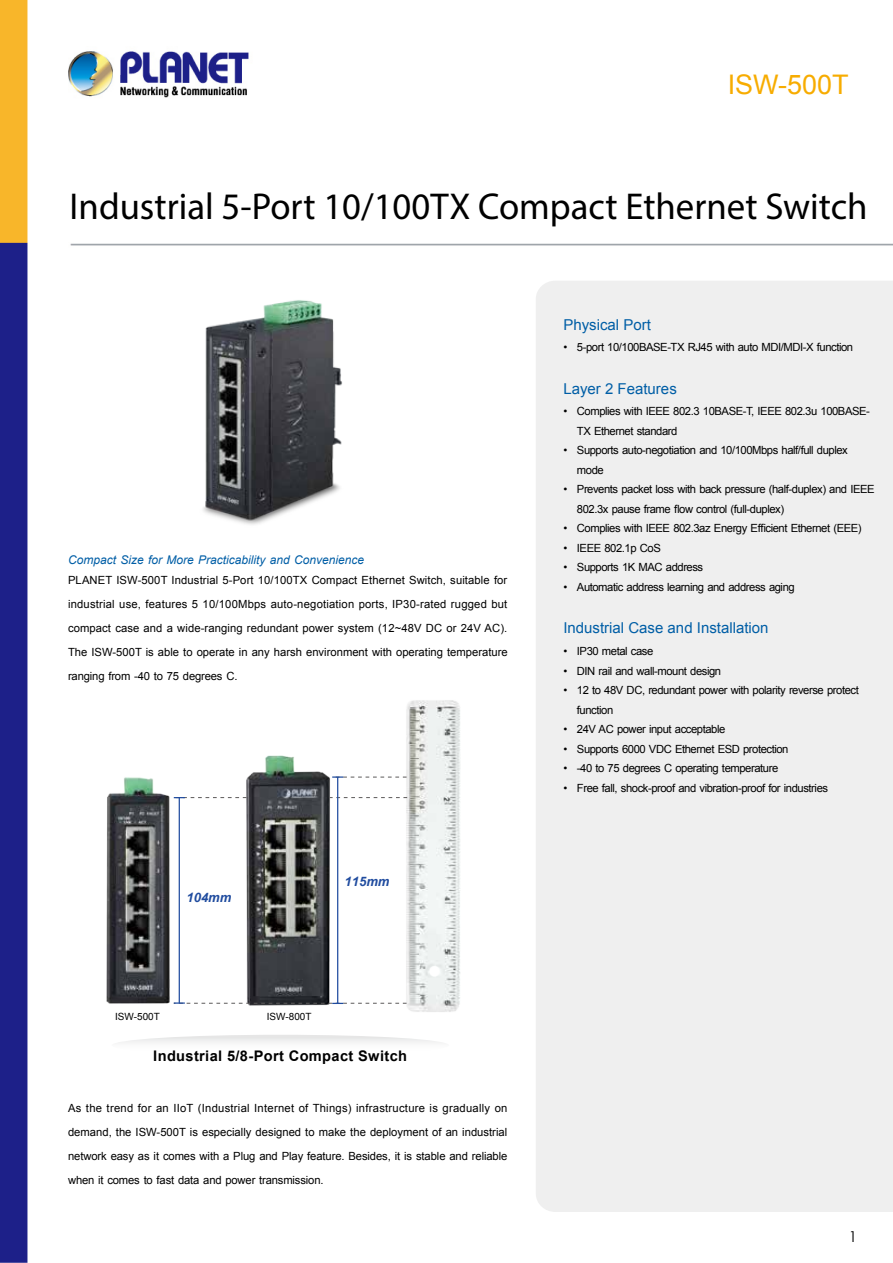
<style>
.page{position:relative;width:893px;height:1263px;background:#fff}
.page>*{position:absolute;margin:0;border:0;box-sizing:border-box;transform-origin:0 0}
.t1{font:37.5px "Myriad Pro";color:#000}
.t2{font:27px "Arial";color:#f7ac00}
.t3{font:15px "Arial";color:#005ea6}
.t4{font:15px "Century Gothic";color:#000}
.t5{font:700 14.55px "Arial";letter-spacing:.025em;color:#010101}
.t6{font:italic 700 13.05px "Arial";color:#204c9f}
.t7{font:italic 12px "Arial";color:#005ea6}
.t8{font:11.25px/24px "Arial";letter-spacing:-.04em;color:#000}
.t9{font:9.9px "Arial";color:#000}
</style>
<div class="page">
<img style="left:0;top:0;width:893px;height:1263px">
<div style="left:536px;top:281px;width:357px;height:931px;background:#efefef"></div>
<img style="left:393px;top:692px;width:80px;height:330px">
<img style="left:226px;top:746px;width:127px;height:273px">
<img style="left:95px;top:772px;width:85px;height:244px">
<svg style="left:326px;top:797px;width:81px;height:1px"></svg>
<svg style="left:112px;top:1035px;width:337px;height:21px"></svg>
<svg style="left:174px;top:797px;width:73px;height:1px"></svg>
<hr style="left:179px;top:797px;width:1px;height:206px;background:#204c9f">
<svg style="left:332px;top:776px;width:75px;height:2px"></svg>
<svg style="left:174px;top:1002px;width:233px;height:2px"></svg>
<hr style="left:337px;top:777px;width:1px;height:226px;background:#204c9f">
<img style="left:187px;top:290px;width:173px;height:250px">
<h2 class="t2" style="left:728px;top:67px;width:123px">ISW-500T</h2>
<h1 class="t1" style="left:69px;top:183px;width:800px">Industrial 5-Port 10/100TX Compact Ethernet Switch</h1>
<p class="t7" style="left:68px;top:552px;width:298px">Compact Size for More Practicability and Convenience</p>
<p class="t8" style="left:68px;top:568px;width:441px;text-align:justify">PLANET ISW-500T Industrial 5-Port 10/100TX Compact Ethernet Switch, suitable for industrial use, features 5 10/100Mbps auto-negotiation ports, IP30-rated rugged but compact case and a wide-ranging redundant power system (12~48V DC or 24V AC).<br>The ISW-500T is able to operate in any harsh environment with operating temperature ranging from -40 to 75 degrees C.</p>
<p class="t6" style="left:186px;top:889px;width:46px">104mm</p>
<p class="t6" style="left:345px;top:873px;width:46px">115mm</p>
<p class="t9" style="left:115px;top:1010px;width:46px">ISW-500T</p>
<p class="t9" style="left:267px;top:1010px;width:46px">ISW-800T</p>
<p class="t5" style="left:153px;top:1047px;width:255px">Industrial 5/8-Port Compact Switch</p>
<p class="t8" style="left:68px;top:1096px;width:441px;text-align:justify">As the trend for an IIoT (Industrial Internet of Things) infrastructure is gradually on demand, the ISW-500T is especially designed to make the deployment of an industrial network easy as it comes with a Plug and Play feature. Besides, it is stable and reliable when it comes to fast data and power transmission.</p>
<h3 class="t3" style="left:563px;top:315px;width:89px">Physical Port</h3>
<p class="t8" style="left:563px;top:336px;width:291px">• 5-port 10/100BASE-TX RJ45 with auto MDI/MDI-X function</p>
<h3 class="t3" style="left:563px;top:379px;width:115px">Layer 2 Features</h3>
<p class="t8" style="left:577px;top:402px;width:295px;line-height:19.5px;text-indent:-14px">• Complies with IEEE 802.3 10BASE-T, IEEE 802.3u 100BASE-<br>TX Ethernet standard</p>
<p class="t8" style="left:577px;top:441px;width:272px;line-height:19.5px;text-indent:-14px">• Supports auto-negotiation and 10/100Mbps half/full duplex mode</p>
<p class="t8" style="left:577px;top:480px;width:299px;line-height:19.5px;text-indent:-14px">• Prevents packet loss with back pressure (half-duplex) and IEEE<br>802.3x pause frame flow control (full-duplex)</p>
<p class="t8" style="left:563px;top:517px;width:300px">• Complies with IEEE 802.3az Energy Efficient Ethernet (EEE)</p>
<p class="t8" style="left:563px;top:536px;width:99px">• IEEE 802.1p CoS</p>
<p class="t8" style="left:563px;top:556px;width:141px">• Supports 1K MAC address</p>
<p class="t8" style="left:563px;top:575px;width:233px">• Automatic address learning and address aging</p>
<h3 class="t3" style="left:563px;top:618px;width:207px">Industrial Case and Installation</h3>
<p class="t8" style="left:563px;top:639px;width:91px">• IP30 metal case</p>
<p class="t8" style="left:563px;top:659px;width:159px">• DIN rail and wall-mount design</p>
<p class="t8" style="left:577px;top:680px;width:283px;line-height:19.5px;text-indent:-14px">• 12 to 48V DC, redundant power with polarity reverse protect function</p>
<p class="t8" style="left:563px;top:717px;width:163px">• 24V AC power input acceptable</p>
<p class="t8" style="left:563px;top:737px;width:227px">• Supports 6000 VDC Ethernet ESD protection</p>
<p class="t8" style="left:563px;top:756px;width:216px">• -40 to 75 degrees C operating temperature</p>
<p class="t8" style="left:563px;top:776px;width:266px">• Free fall, shock-proof and vibration-proof for industries</p>
<h3 class="t4" style="left:849px;top:1225px;width:10px">1</h3>
</div>
